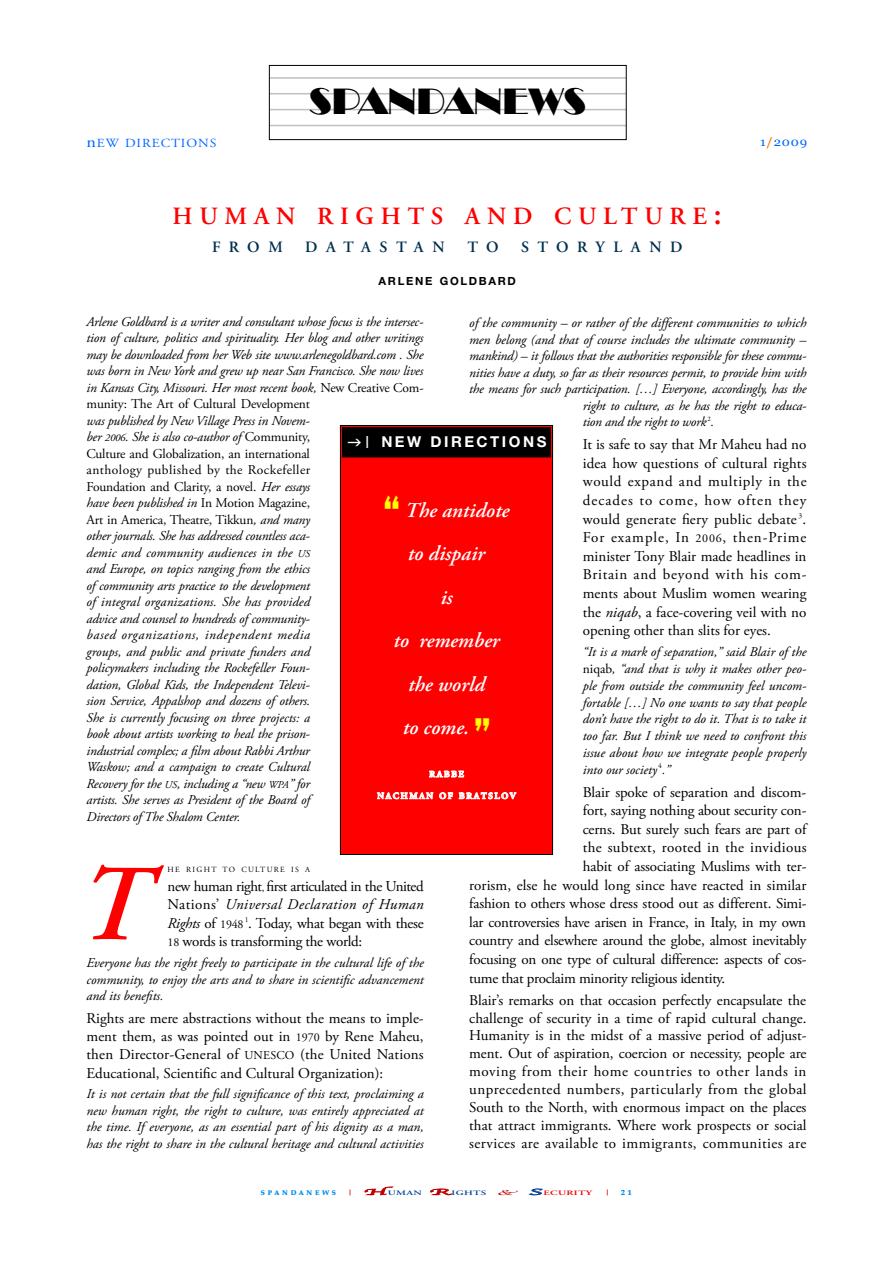
<style>
.page{position:relative;width:893px;height:1263px;background:#fff}
.page>*{position:absolute;margin:0;border:0;box-sizing:border-box;transform-origin:0 0}
.t1{font:italic 600 108px "Adobe Garamond Pro";color:#f00}
.t2{font:54px "Machine";color:#ff0;scale:.67 1}
.t3{font:36px "Broadway BT";color:#000}
.t4{font:600 24.75px "Adobe Garamond Pro";letter-spacing:.27em;color:#f00}
.t5{font:italic 600 21px "Adobe Garamond Pro";color:#fff}
.t6{font:600 15.75px "Adobe Garamond Pro";letter-spacing:.545em;color:#00304f}
.t7{font:15px/18.6px "Adobe Garamond Pro";letter-spacing:-.01em;color:#000;text-align:justify}
.t8{font:15px "Adobe Garamond Pro";letter-spacing:.025em;color:#000}
.t9{font:700 15px "Helvetica Neue";letter-spacing:.165em;color:#fff}
.t10{font:italic 13.5px/16.5px "Adobe Garamond Pro";letter-spacing:-.015em;color:#000;text-align:justify}
.t11{font:12.3px "Adobe Garamond Pro";letter-spacing:.065em;color:#06f;scale:1.1 1}
.t12{font:12px "Georgia";color:#06f;scale:1.1 1}
.t13{font:700 11.25px "Helvetica Neue";letter-spacing:.15em;color:#000}
.t14{font:700 9px "Adobe Garamond Pro";letter-spacing:.175em;color:#fff}
.t15{font:7.8px "Adobe Garamond Pro";letter-spacing:.165em;color:#000}
.t16{font:900 7.5px "Palatino";color:#008eea}
.t17{font:7.5px "Apple Chancery";color:#bf0000;scale:3 1}
.t18{font:600 6.75px "Adobe Garamond Pro";letter-spacing:.035em;color:#004099;scale:1.6 1}
.t19{font:900 6.75px "Palatino";letter-spacing:.395em;color:#008eea}
.t20{font:600 6.75px "Adobe Garamond Pro";letter-spacing:.035em;color:#e60000;scale:1.6 1}
.t21{font:900 6px "Palatino";color:#c00}
.s1{font-size:16.5px}
.s2{font-weight:700;color:#ff7500}
.s3{font-size:33px}
.s4{font-style:normal}
.s5{font-size:10.5px}
.s6{font-size:12px}
.s7{font-style:italic}
.s8{font-family:"Helvetica";font-weight:400;font-size:16.5px}
.s9{font-family:"Apple Chancery";font-weight:400;font-size:9px;color:#bf0000}
.s10{font-family:"Apple Chancery";font-weight:400;font-size:9px;color:#004099}
</style>
<div class="page">
<hr style="left:270px;top:77px;width:356px;height:2px;background:#c0c0c0">
<hr style="left:270px;top:93px;width:356px;height:1px;background:#c0c0c0">
<hr style="left:270px;top:109px;width:356px;height:1px;background:#c0c0c0">
<hr style="left:270px;top:125px;width:356px;height:1px;background:#c0c0c0">
<div style="left:269px;top:65px;width:357px;height:75px;border:1px solid #000"></div>
<div style="left:340px;top:425px;width:213px;height:429px;background:#f00"></div>
<div style="left:340px;top:425px;width:213px;height:430px;border:1px solid #000"></div>
<div style="left:343px;top:428px;width:207px;height:29px;background:#000"></div>
<div style="left:342px;top:427px;width:209px;height:30px;border:1px solid #000"></div>
<h3 class="t3" style="left:309px;top:80px;width:279px">SPANDANEWS</h3>
<p class="t11" style="left:87px;top:138px;width:120px"><span class="s1">n</span>EW DIRECTIONS</p>
<p class="t12" style="left:760px;top:135px;width:44px">1<span class="s2">/</span>2009</p>
<h3 class="t4" style="left:173px;top:207px;width:551px">HUMAN RIGHTS AND CULTURE<span class="s3">:</span></h3>
<p class="t6" style="left:212px;top:241px;width:72px">FROM</p>
<p class="t6" style="left:305px;top:241px;width:141px">DATASTAN</p>
<p class="t6" style="left:467px;top:241px;width:33px">T O</p>
<p class="t6" style="left:521px;top:241px;width:163px">STORYLAND</p>
<p class="t13" style="left:379px;top:276px;width:139px">ARLENE GOLDBARD</p>
<p class="t10" style="left:87px;top:314px;width:339px">Arlene Goldbard is a writer and consultant whose focus is the intersec&shy;tion of culture, politics and spirituality. Her blog and other writings may be downloaded from her Web site www.arlenegoldbard.com . She was born in New York and grew up near San Francisco. She now lives in Kansas City, Missouri. Her most recent book, <span class="s4">New Creative Com&shy;munity: The Art of Cultural Development</span></p>
<p class="t10" style="left:87px;top:413px;width:225px">was published by New Village Press in Novem&shy;ber <span class="s5">2006</span>. She is also co-author of <span class="s4">Community, Culture and Globalization, an international anthology published by the Rockefeller Foundation and Clarity, a novel.</span> Her essays have been published in <span class="s4">In Motion Magazine, Art in America, Theatre, Tikkun</span>, and many other journals. She has addressed countless aca&shy;demic and community audiences in the <span class="s5">US </span>and Europe, on topics ranging from the ethics of community arts practice to the development of integral organizations. She has provided advice and counsel to hundreds of community&shy;based organizations, independent media groups, and public and private funders and policymakers including the Rockefeller Foun&shy;dation, Global Kids, the Independent Televi&shy;sion Service, Appalshop and dozens of others.<br>She is currently focusing on three projects: a book about artists working to heal the prison&shy;industrial complex; a film about Rabbi Arthur Waskow; and a campaign to create Cultural Recovery for the <span class="s5">US</span>, including a “new <span class="s5">WPA</span>” for artists. She serves as President of the Board of Directors of The Shalom Center.</p>
<p class="t10" style="left:469px;top:316px;width:339px">of the community – or rather of the different communities to which</p>
<p class="t10" style="left:469px;top:332px;width:338px">men belong (and that of course includes the ultimate community –</p>
<p class="t10" style="left:469px;top:349px;width:339px">mankind) – it follows that the authorities responsible for these commu-</p>
<p class="t10" style="left:469px;top:365px;width:339px">nities have a duty, so far as their resources permit, to provide him with</p>
<p class="t10" style="left:469px;top:382px;width:339px">the means for such participation. […] Everyone, accordingly, has the</p>
<p class="t10" style="left:583px;top:398px;width:225px">right to culture, as he has the right to educa-</p>
<p class="t10" style="left:583px;top:415px;width:133px">tion and the right to work <sup>2</sup>.</p>
<p class="t7" style="left:583px;top:436px;width:225px">It is safe to say that Mr Maheu had no idea how questions of cultural rights would expand and multiply in the decades to come, how often they would generate fiery public debate <sup>3</sup>.<br>For example, In <span class="s6">2006</span>, then-Prime minister Tony Blair made headlines in Britain and beyond with his com&shy;ments about Muslim women wearing the <span class="s7">niqab</span>, a face-covering veil with no opening other than slits for eyes.</p>
<p class="t10" style="left:583px;top:645px;width:225px">“It is a mark of separation,” said Blair of the <span class="s4">niqab</span>, “and that is why it makes other peo&shy;ple from outside the community feel uncom&shy;fortable […] No one wants to say that people don’t have the right to do it. That is to take it too far. But I think we need to confront this issue about how we integrate people properly into our society <sup>4</sup>.”</p>
<p class="t7" style="left:583px;top:784px;width:225px">Blair spoke of separation and discom-</p>
<p class="t7" style="left:583px;top:802px;width:225px">fort, saying nothing about security con-</p>
<p class="t7" style="left:583px;top:821px;width:225px">cerns. But surely such fears are part of</p>
<p class="t8" style="left:583px;top:842px;width:225px">the subtext, rooted in the invidious</p>
<p class="t7" style="left:583px;top:858px;width:225px">habit of associating Muslims with ter-</p>
<p class="t7" style="left:469px;top:877px;width:339px">rorism, else he would long since have reacted in similar</p>
<p class="t7" style="left:469px;top:895px;width:339px">fashion to others whose dress stood out as different. Simi-</p>
<p class="t7" style="left:469px;top:914px;width:338px">lar controversies have arisen in France, in Italy, in my own</p>
<p class="t7" style="left:469px;top:933px;width:339px">country and elsewhere around the globe, almost inevitably</p>
<p class="t7" style="left:469px;top:951px;width:339px">focusing on one type of cultural difference: aspects of cos-</p>
<p class="t7" style="left:469px;top:970px;width:258px">tume that proclaim minority religious identity.</p>
<p class="t7" style="left:469px;top:992px;width:339px;line-height:17.9px">Blair’s remarks on that occasion perfectly encapsulate the challenge of security in a time of rapid cultural change.<br>Humanity is in the midst of a massive period of adjust&shy;ment. Out of aspiration, coercion or necessity, people are moving from their home countries to other lands in unprecedented numbers, particularly from the global South to the North, with enormous impact on the places that attract immigrants. Where work prospects or social services are available to immigrants, communities are</p>
<p class="t9" style="left:366px;top:436px;width:182px"><span class="s8">|</span> NEW DIRECTIONS</p>
<h2 class="t2" style="left:384px;top:484px;width:25px">“</h2>
<h3 class="t5" style="left:405px;top:501px;width:105px">The antidote</h3>
<h3 class="t5" style="left:408px;top:545px;width:79px">to dispair</h3>
<h3 class="t5" style="left:440px;top:588px;width:14px">is</h3>
<h3 class="t5" style="left:393px;top:632px;width:108px">to remember</h3>
<h3 class="t5" style="left:408px;top:675px;width:78px">the world</h3>
<h3 class="t5" style="left:403px;top:719px;width:68px">to come.</h3>
<h2 class="t2" style="left:474px;top:706px;width:25px">”</h2>
<p class="t14" style="left:429px;top:770px;width:36px">RABBE</p>
<p class="t14" style="left:377px;top:792px;width:140px">NACHMAN OF BRATSLOV</p>
<h1 class="t1" style="left:78px;top:862px;width:71px">T</h1>
<p class="t15" style="left:168px;top:866px;width:144px">HE RIGHT TO CULTURE IS A</p>
<p class="t7" style="left:168px;top:878px;width:258px">new human right<span class="s5">,</span> first articulated in the United Nations’ <span class="s7">Universal Declaration of Human Rights</span> of <span class="s6">1948</span> <sup>1</sup>. Today, what began with these <span class="s6">18</span> words is transforming the world:</p>
<p class="t10" style="left:87px;top:956px;width:339px">Everyone has the right freely to participate in the cultural life of the community, to enjoy the arts and to share in scientific advancement and its benefits.</p>
<p class="t7" style="left:87px;top:1010px;width:339px">Rights are mere abstractions without the means to imple&shy;ment them, as was pointed out in <span class="s6">1970</span> by Rene Maheu, then Director-General of <span class="s6">UNESCO</span> (the United Nations Educational, Scientific and Cultural Organization):</p>
<p class="t10" style="left:87px;top:1087px;width:339px">It is not certain that the full significance of this text, proclaiming a new human right, the right to culture, was entirely appreciated at the time. If everyone, as an essential part of his dignity as a man, has the right to share in the cultural heritage and cultural activities</p>
<p class="t19" style="left:261px;top:1190px;width:77px">SPANDANEWS</p>
<p class="t21" style="left:350px;top:1190px;width:3px">|</p>
<p class="t18" style="left:364px;top:1190px;width:78px"><span class="s9">H</span>UMAN <span class="s9">R</span>IGHTS</p>
<p class="t17" style="left:497px;top:1188px;width:8px">&amp;</p>
<p class="t20" style="left:528px;top:1190px;width:42px"><span class="s10">S</span>ECURITY</p>
<p class="t21" style="left:607px;top:1190px;width:3px">|</p>
<p class="t16" style="left:621px;top:1189px;width:13px">2 1</p>
</div>
